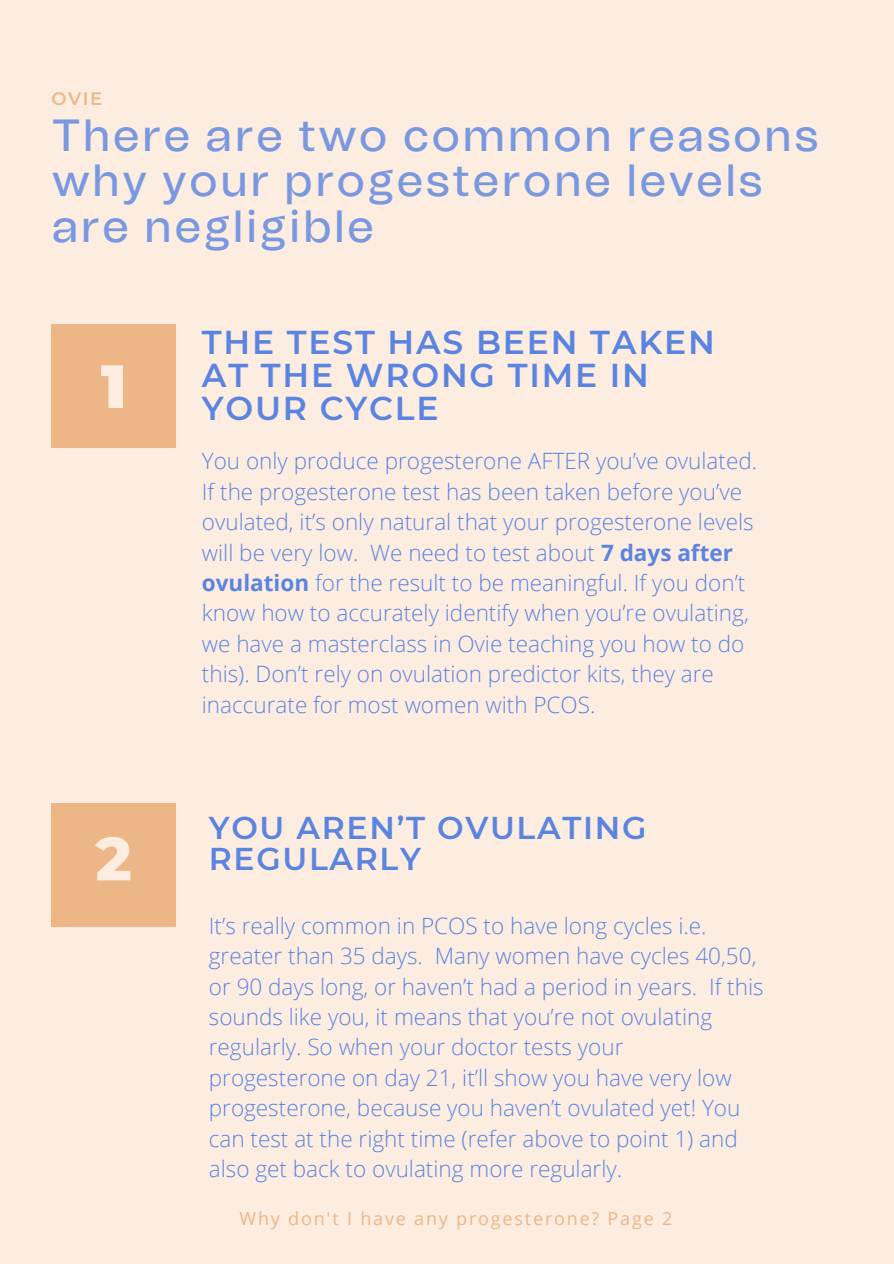
<style>
.page{position:relative;width:894px;height:1264px;background:#fff}
.page>*{position:absolute;margin:0;border:0;box-sizing:border-box;transform-origin:0 0}
.t1{font:900 61.05px "Montserrat";color:#fcede0}
.t2{font:800 61.05px "Montserrat";color:#fcede0}
.t3{font:500 45px/45px "Tomato Grotesk";letter-spacing:.05em;color:#5b84e0}
.t4{font:600 33px/32.7px "Montserrat";letter-spacing:.055em;color:#5b84e0}
.t5{font:600 31.5px/30.3px "Montserrat";letter-spacing:.055em;color:#5b84e0}
.t6{font:300 22.5px/30.5px "Open Sans";color:#5b84e0}
.t7{font:18px "Open Sans";letter-spacing:.1em;color:#edb687}
.t8{font:600 18px "Montserrat";color:#edb687}
.s1{font-weight:700}
</style>
<div class="page">
<div style="left:0;top:0;width:893px;height:1263px;background:#fcede0"></div>
<div style="left:52px;top:324px;width:123px;height:124px;background:#edb687"></div>
<div style="left:52px;top:802px;width:123px;height:124px;background:#edb687"></div>
<p class="t8" style="left:52px;top:87px;width:52px">OVIE</p>
<h2 class="t3" style="left:52px;top:115px;width:768px">There are two common reasons why your progesterone levels are negligible</h2>
<h4 class="t1" style="left:101px;top:349px;width:27px">1</h4>
<h1 class="t2" style="left:95px;top:821px;width:38px">2</h1>
<p class="t4" style="left:202px;top:326px;width:514px">THE TEST HAS BEEN TAKEN<br>AT THE WRONG TIME IN<br>YOUR CYCLE</p>
<h3 class="t6" style="left:202px;top:445px;width:556px">You only produce progesterone AFTER you’ve ovulated.<br>If the progesterone test has been taken before you’ve ovulated, it’s only natural that your progesterone levels will be very low. We need to test about <span class="s1">7 days after ovulation</span> for the result to be meaningful. If you don’t know how to accurately identify when you’re ovulating, we have a masterclass in Ovie teaching you how to do this). Don’t rely on ovulation predictor kits, they are inaccurate for most women with PCOS.</h3>
<h2 class="t5" style="left:209px;top:812px;width:439px">YOU AREN’T OVULATING<br>REGULARLY</h2>
<h3 class="t6" style="left:209px;top:909px;width:556px">It’s really common in PCOS to have long cycles i.e. greater than 35 days. Many women have cycles 40,50, or 90 days long, or haven’t had a period in years. If this sounds like you, it means that you’re not ovulating regularly. So when your doctor tests your progesterone on day 21, it’ll show you have very low progesterone, because you haven’t ovulated yet! You can test at the right time (refer above to point 1) and also get back to ovulating more regularly.</h3>
<h2 class="t7" style="left:239px;top:1206px;width:434px">Why don't I have any progesterone? Page 2</h2>
</div>
